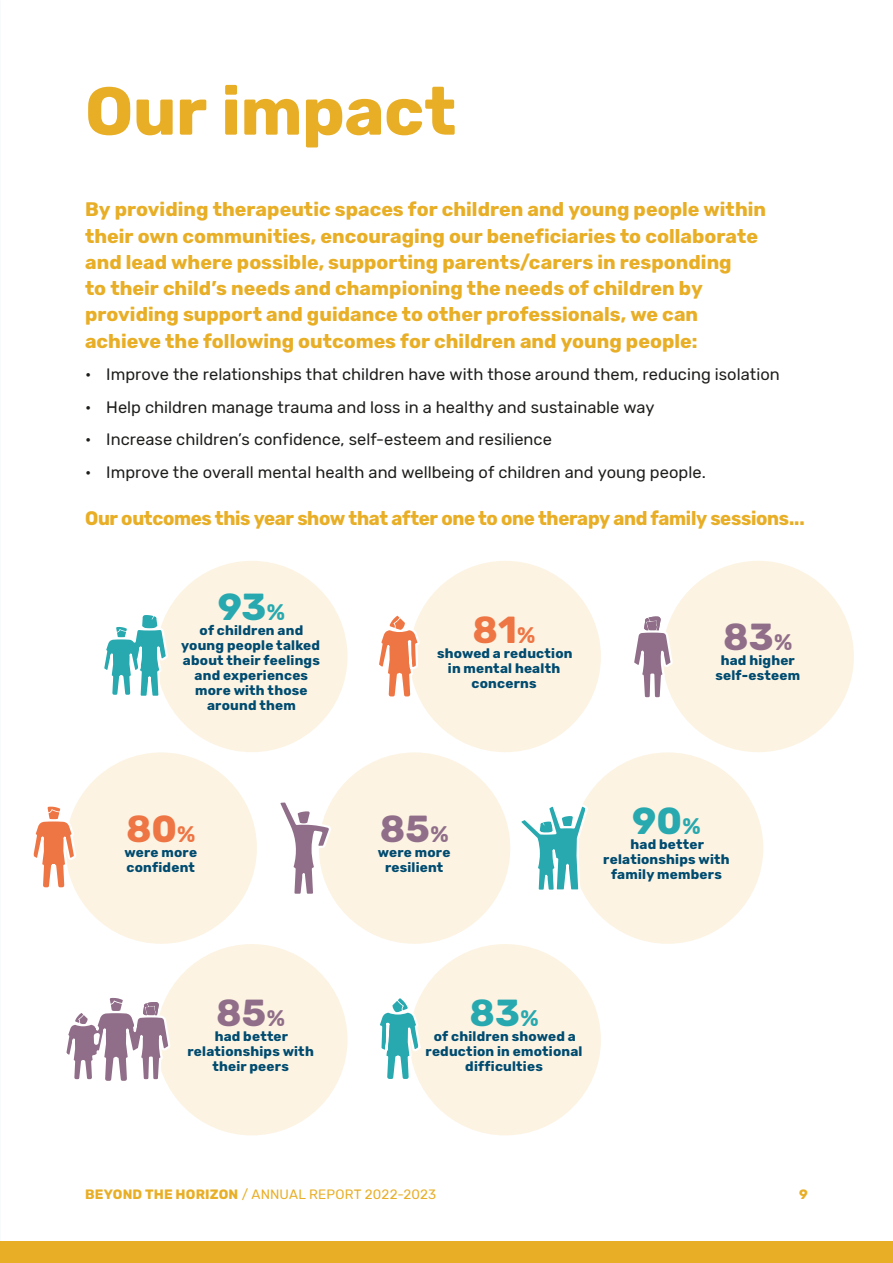
<style>
.page{position:relative;width:893px;height:1263px;background:#fff}
.page>*{position:absolute;margin:0;border:0;box-sizing:border-box;transform-origin:0 0}
.t1{font:700 67.5px "Rubik";letter-spacing:-.005em;color:#e8ae26}
.Heading_2{font:700 37.5px "Rubik";color:#27a9af}
.Heading_2-2{font:700 37.5px "Rubik";color:#906e89}
.Heading_2-3{font:700 37.5px "Rubik";color:#ee7544}
.Heading_3{font:700 19.5px/26.2px "Rubik";color:#e8ae26}
.Heading_3-2{font:700 19.5px "Rubik";letter-spacing:-.02em;color:#e8ae26;scale:.95 1}
.t2{font:16.5px "Rubik";color:#1d1d1b}
.Body_type{font:700 13.5px/15px "Rubik";letter-spacing:.015em;color:#004b70;text-align:center}
.Heading_3-3{font:13.5px "Rubik";letter-spacing:.01em;color:#e8ae26}
.Heading_3-4{font:700 13.5px "Rubik";color:#e8ae26}
.s1{font-size:22.5px}
.s2{font-weight:700}
</style>
<div class="page">
<div style="left:156px;top:561px;width:191px;height:191px;background:#fcf3e2;border-radius:50%"></div>
<svg style="left:102px;top:615px;width:67px;height:158px"></svg>
<div style="left:409px;top:561px;width:192px;height:191px;background:#fcf3e2;border-radius:50%"></div>
<svg style="left:379px;top:616px;width:42px;height:86px"></svg>
<div style="left:662px;top:561px;width:192px;height:191px;background:#fcf3e2;border-radius:50%"></div>
<svg style="left:634px;top:616px;width:40px;height:86px"></svg>
<div style="left:66px;top:752px;width:191px;height:192px;background:#fcf3e2;border-radius:50%"></div>
<div style="left:319px;top:752px;width:191px;height:192px;background:#fcf3e2;border-radius:50%"></div>
<svg style="left:277px;top:802px;width:56px;height:181px"></svg>
<div style="left:572px;top:752px;width:191px;height:192px;background:#fcf3e2;border-radius:50%"></div>
<svg style="left:521px;top:703px;width:68px;height:254px"></svg>
<div style="left:156px;top:944px;width:191px;height:191px;background:#fcf3e2;border-radius:50%"></div>
<svg style="left:30px;top:806px;width:142px;height:436px"></svg>
<div style="left:409px;top:944px;width:192px;height:191px;background:#fcf3e2;border-radius:50%"></div>
<svg style="left:376px;top:998px;width:46px;height:244px"></svg>
<div style="left:0;top:1242px;width:893px;height:21px;background:#e8ae26"></div>
<p class="t1" style="left:85px;top:72px;width:373px">Our impact</p>
<p class="Heading_3" style="left:85px;top:197px;width:683px">By providing therapeutic spaces for children and young people within their own communities, encouraging our beneficiaries to collaborate and lead where possible, supporting parents/carers in responding<br>to their child’s needs and championing the needs of children by providing support and guidance to other professionals, we can achieve the following outcomes for children and young people:</p>
<p class="t2" style="left:85px;top:365px;width:696px">• Improve the relationships that children have with those around them, reducing isolation</p>
<p class="t2" style="left:85px;top:398px;width:571px">• Help children manage trauma and loss in a healthy and sustainable way</p>
<p class="t2" style="left:85px;top:430px;width:468px">• Increase children’s confidence, self-esteem and resilience</p>
<p class="t2" style="left:85px;top:463px;width:622px">• Improve the overall mental health and wellbeing of children and young people.</p>
<p class="Heading_3-2" style="left:85px;top:507px;width:759px">Our outcomes this year show that after one to one therapy and family sessions...</p>
<p class="Heading_2" style="left:218px;top:585px;width:69px">93<span class="s1">%</span></p>
<p class="Body_type" style="left:181px;top:623px;width:140px">of children and young people talked about their feelings and experiences more with those around them</p>
<p class="Heading_2-3" style="left:473px;top:607px;width:64px">81<span class="s1">%</span></p>
<p class="Body_type" style="left:437px;top:646px;width:137px">showed a reduction in mental health concerns</p>
<p class="Heading_2-2" style="left:723px;top:615px;width:71px">83<span class="s1">%</span></p>
<p class="Body_type" style="left:715px;top:653px;width:86px">had higher self-esteem</p>
<p class="Heading_2-3" style="left:126px;top:807px;width:71px">80<span class="s1">%</span></p>
<p class="Body_type" style="left:124px;top:845px;width:74px;text-align:left">were more confident</p>
<p class="Heading_2-2" style="left:380px;top:807px;width:70px">85<span class="s1">%</span></p>
<p class="Body_type" style="left:378px;top:845px;width:74px">were more resilient</p>
<p class="Heading_2" style="left:632px;top:799px;width:70px">90<span class="s1">%</span></p>
<p class="Body_type" style="left:603px;top:837px;width:128px">had better relationships with family members</p>
<p class="Heading_2-2" style="left:216px;top:991px;width:70px">85<span class="s1">%</span></p>
<p class="Body_type" style="left:187px;top:1029px;width:128px">had better relationships with their peers</p>
<p class="Heading_2" style="left:469px;top:991px;width:71px">83<span class="s1">%</span></p>
<p class="Body_type" style="left:426px;top:1029px;width:158px">of children showed a reduction in emotional difficulties</p>
<p class="Heading_3-3" style="left:85px;top:1187px;width:353px"><span class="s2">BEYOND THE HORIZON</span> / ANNUAL REPORT 2022-2023</p>
<p class="Heading_3-4" style="left:799px;top:1186px;width:10px">9</p>
</div>
